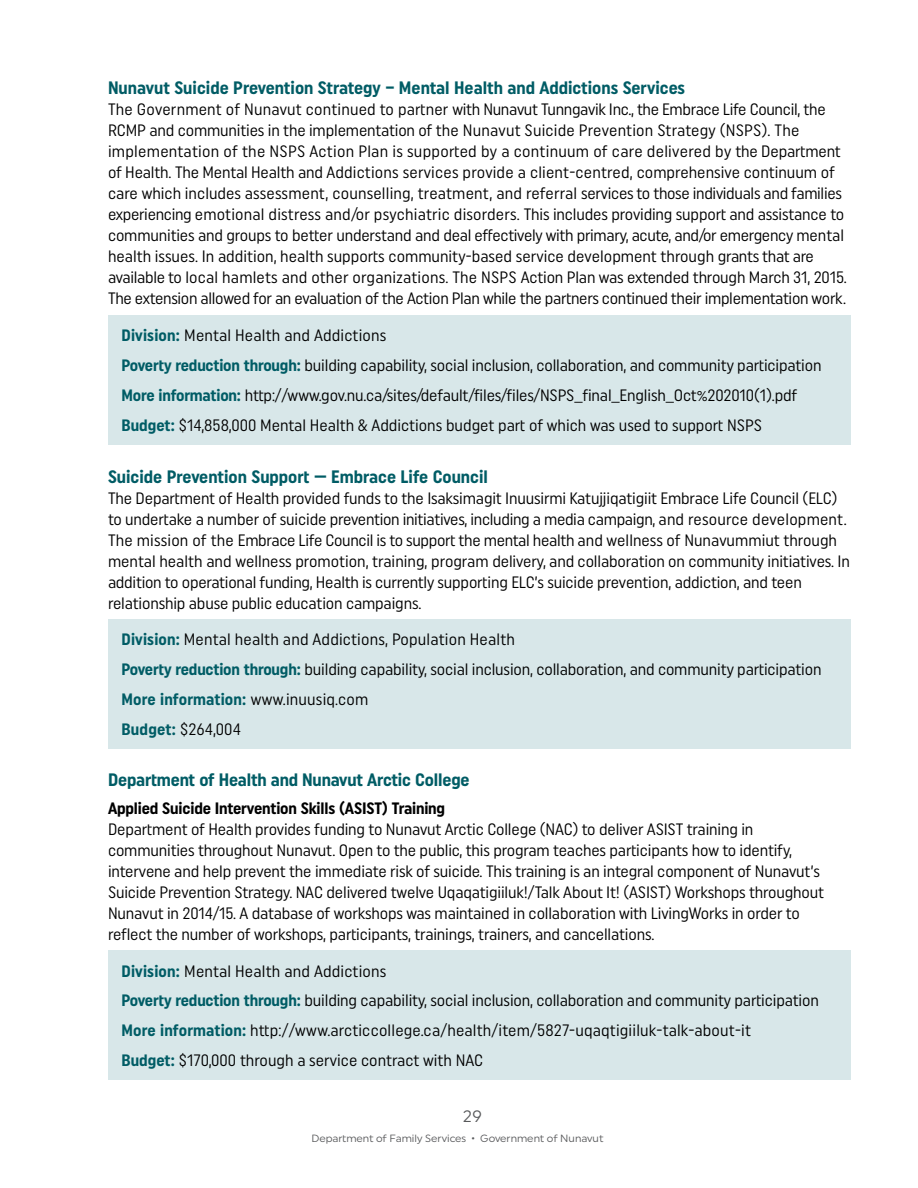
<style>
.page{position:relative;width:918px;height:1188px;background:#fff}
.page>*{position:absolute;margin:0;border:0;box-sizing:border-box;transform-origin:0 0}
.t1{font:700 18px "Uniform Condensed";color:#005c65}
.t2{font:16.5px/21px "Uniform Condensed";letter-spacing:-.01em;color:#000}
.t3{font:700 16.5px "Uniform Condensed";letter-spacing:-.01em;color:#000}
.t4{font:16.5px "Uniform";color:#58595b}
.t5{font:10.5px "Uniform";color:#58595b}
.s1{font-weight:700;color:#005c65}
</style>
<div class="page">
<div style="left:108px;top:316px;width:742px;height:129px;background:#d8e7e9"></div>
<div style="left:108px;top:619px;width:742px;height:129px;background:#d8e7e9"></div>
<div style="left:108px;top:951px;width:742px;height:129px;background:#d8e7e9"></div>
<p class="t1" style="left:108px;top:77px;width:579px">Nunavut Suicide Prevention Strategy – Mental Health and Addictions Services</p>
<p class="t2" style="left:108px;top:98px;width:740px">The Government of Nunavut continued to partner with Nunavut Tunngavik Inc., the Embrace Life Council, the RCMP and communities in the implementation of the Nunavut Suicide Prevention Strategy (NSPS). The implementation of the NSPS Action Plan is supported by a continuum of care delivered by the Department of Health. The Mental Health and Addictions services provide a client-centred, comprehensive continuum of care which includes assessment, counselling, treatment, and referral services to those individuals and families experiencing emotional distress and/or psychiatric disorders. This includes providing support and assistance to communities and groups to better understand and deal effectively with primary, acute, and/or emergency mental health issues. In addition, health supports community-based service development through grants that are available to local hamlets and other organizations. The NSPS Action Plan was extended through March 31, 2015.<br>The extension allowed for an evaluation of the Action Plan while the partners continued their implementation work.</p>
<p class="t2" style="left:122px;top:320px;width:702px;line-height:30px"><span class="s1">Division:</span> Mental Health and Addictions<br><span class="s1">Poverty reduction through:</span> building capability, social inclusion, collaboration, and community participation <span class="s1">More information:</span> http://www.gov.nu.ca/sites/default/files/files/NSPS_final_English_Oct%202010(1).pdf <span class="s1">Budget:</span> $14,858,000 Mental Health &amp; Addictions budget part of which was used to support NSPS</p>
<p class="t1" style="left:108px;top:465px;width:382px">Suicide Prevention Support — Embrace Life Council</p>
<p class="t2" style="left:108px;top:487px;width:743px">The Department of Health provided funds to the Isaksimagit Inuusirmi Katujjiqatigiit Embrace Life Council (ELC) to undertake a number of suicide prevention initiatives, including a media campaign, and resource development.<br>The mission of the Embrace Life Council is to support the mental health and wellness of Nunavummiut through mental health and wellness promotion, training, program delivery, and collaboration on community initiatives. In addition to operational funding, Health is currently supporting ELC’s suicide prevention, addiction, and teen relationship abuse public education campaigns.</p>
<p class="t2" style="left:122px;top:624px;width:702px;line-height:30px"><span class="s1">Division:</span> Mental health and Addictions, Population Health<br><span class="s1">Poverty reduction through:</span> building capability, social inclusion, collaboration, and community participation <span class="s1">More information:</span> www.inuusiq.com<br><span class="s1">Budget:</span> $264,004</p>
<p class="t1" style="left:108px;top:769px;width:363px">Department of Health and Nunavut Arctic College</p>
<p class="t3" style="left:108px;top:798px;width:339px">Applied Suicide Intervention Skills (ASIST) Training</p>
<p class="t2" style="left:108px;top:818px;width:718px">Department of Health provides funding to Nunavut Arctic College (NAC) to deliver ASIST training in communities throughout Nunavut. Open to the public, this program teaches participants how to identify, intervene and help prevent the immediate risk of suicide. This training is an integral component of Nunavut’s Suicide Prevention Strategy. NAC delivered twelve Uqaqatigiiluk!/Talk About It! (ASIST) Workshops throughout Nunavut in 2014/15. A database of workshops was maintained in collaboration with LivingWorks in order to reflect the number of workshops, participants, trainings, trainers, and cancellations.</p>
<p class="t2" style="left:122px;top:955px;width:699px;line-height:30px"><span class="s1">Division:</span> Mental Health and Addictions<br><span class="s1">Poverty reduction through:</span> building capability, social inclusion, collaboration and community participation <span class="s1">More information:</span> http://www.arcticcollege.ca/health/item/5827-uqaqtigiiluk-talk-about-it<br><span class="s1">Budget:</span> $170,000 through a service contract with NAC</p>
<p class="t4" style="left:463px;top:1107px;width:21px">29</p>
<p class="t5" style="left:311px;top:1132px;width:294px">Department of Family Services • Government of Nunavut</p>
</div>
